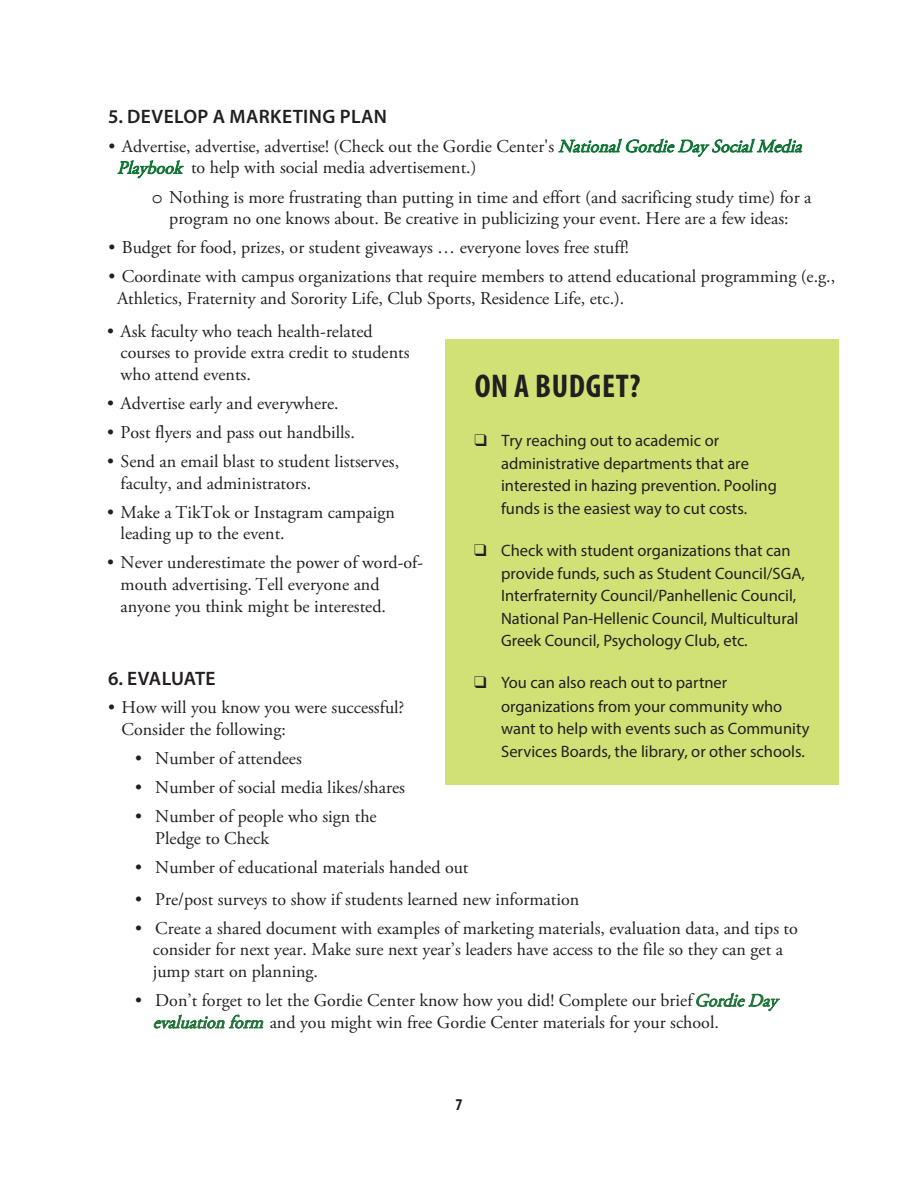
<style>
.page{position:relative;width:918px;height:1188px;background:#fff}
.page>*{position:absolute;margin:0;border:0;box-sizing:border-box;transform-origin:0 0}
.t1{font:700 condensed 33px "Myriad Pro";letter-spacing:.02em;color:#231f20}
.t2{font:600 19.5px "Myriad Pro";letter-spacing:.02em;color:#231f20}
.t3{font:600 19.5px "Myriad Pro";letter-spacing:-.01em;color:#231f20}
.t4{font:18px/21.6px "Adobe Garamond Pro";color:#231f20}
.t5{font:16.5px/22.5px "Myriad Pro";color:#231f20}
.t6{font:700 condensed 16.5px "Myriad Pro";color:#231f20}
.s1{font-style:italic;color:#0e7433}
.s2{font-family:"Courier Std"}
.s3{font-style:italic;color:#217339}
</style>
<div class="page">
<div style="left:446px;top:339px;width:393px;height:446px;background:#d2e176"></div>
<p class="t2" style="left:108px;top:104px;width:281px">5. DEVELOP A MARKETING PLAN</p>
<p class="t4" style="left:117px;top:136px;width:693px;text-indent:-9px">• Advertise, advertise, advertise! (Check out the Gordie Center's <span class="s1">NationalGordieDaySocialMedia<br>Playbook</span> to help with social media advertisement.)</p>
<p class="t4" style="left:152px;top:186px;width:661px;text-align:center"><span class="s2">o</span> Nothing is more frustrating than putting in time and effort (and sacrificing study time) for a program no one knows about. Be creative in publicizing your event. Here are a few ideas:</p>
<p class="t4" style="left:108px;top:237px;width:522px">• Budget for food, prizes, or student giveaways … everyone loves free stuff!</p>
<p class="t4" style="left:117px;top:266px;width:720px;text-indent:-9px">• Coordinate with campus organizations that require members to attend educational programming (e.g.,<br>Athletics, Fraternity and Sorority Life, Club Sports, Residence Life, etc.).</p>
<p class="t4" style="left:121px;top:321px;width:290px;text-indent:-14px">• Ask faculty who teach health-related courses to provide extra credit to students who attend events.</p>
<p class="t4" style="left:107px;top:393px;width:233px">• Advertise early and everywhere.</p>
<p class="t4" style="left:107px;top:422px;width:249px">• Post flyers and pass out handbills.</p>
<p class="t4" style="left:121px;top:451px;width:280px;text-indent:-14px">• Send an email blast to student listserves, faculty, and administrators.</p>
<p class="t4" style="left:121px;top:502px;width:276px;text-indent:-14px">• Make a TikTok or Instagram campaign leading up to the event.</p>
<p class="t4" style="left:121px;top:553px;width:304px;text-indent:-14px">• Never underestimate the power of word-of&shy;mouth advertising. Tell everyone and anyone you think might be interested.</p>
<h1 class="t1" style="left:475px;top:365px;width:167px">ON A BUDGET?</h1>
<p class="t5" style="left:501px;top:429px;width:277px;text-indent:-27px">❑ Try reaching out to academic or administrative departments that are interested in hazing prevention. Pooling funds is the easiest way to cut costs.</p>
<p class="t5" style="left:501px;top:539px;width:305px;text-indent:-27px">❑ Check with student organizations that can provide funds, such as Student Council/SGA, Interfraternity Council/Panhellenic Council, National Pan-Hellenic Council, Multicultural Greek Council, Psychology Club, etc.</p>
<p class="t5" style="left:501px;top:670px;width:283px;line-height:24px;text-indent:-27px">❑ You can also reach out to partner organizations from your community who</p>
<p class="t5" style="left:501px;top:717px;width:310px">want to help with events such as Community<br>Services Boards, the library, or other schools.</p>
<p class="t3" style="left:108px;top:666px;width:109px">6. EVALUATE</p>
<p class="t4" style="left:122px;top:697px;width:284px;text-indent:-14px">• How will you know you were successful?<br>Consider the following:</p>
<p class="t4" style="left:135px;top:748px;width:168px">• Number of attendees</p>
<p class="t4" style="left:135px;top:777px;width:272px">• Number of social media likes/shares</p>
<p class="t4" style="left:155px;top:806px;width:223px;text-indent:-20px">• Number of people who sign the<br>Pledge to Check</p>
<p class="t4" style="left:135px;top:857px;width:335px">• Number of educational materials handed out</p>
<p class="t4" style="left:135px;top:889px;width:446px">• Pre/post surveys to show if students learned new information</p>
<p class="t4" style="left:153px;top:918px;width:647px;text-indent:-18px">• Create a shared document with examples of marketing materials, evaluation data, and tips to consider for next year. Make sure next year’s leaders have access to the file so they can get a jump start on planning.</p>
<p class="t4" style="left:153px;top:990px;width:633px;text-indent:-18px">• Don’t forget to let the Gordie Center know how you did! Complete our brief <span class="s3">GordieDay evaluationform</span>and you might win free Gordie Center materials for your school.</p>
<p class="t6" style="left:455px;top:1094px;width:9px">7</p>
</div>
